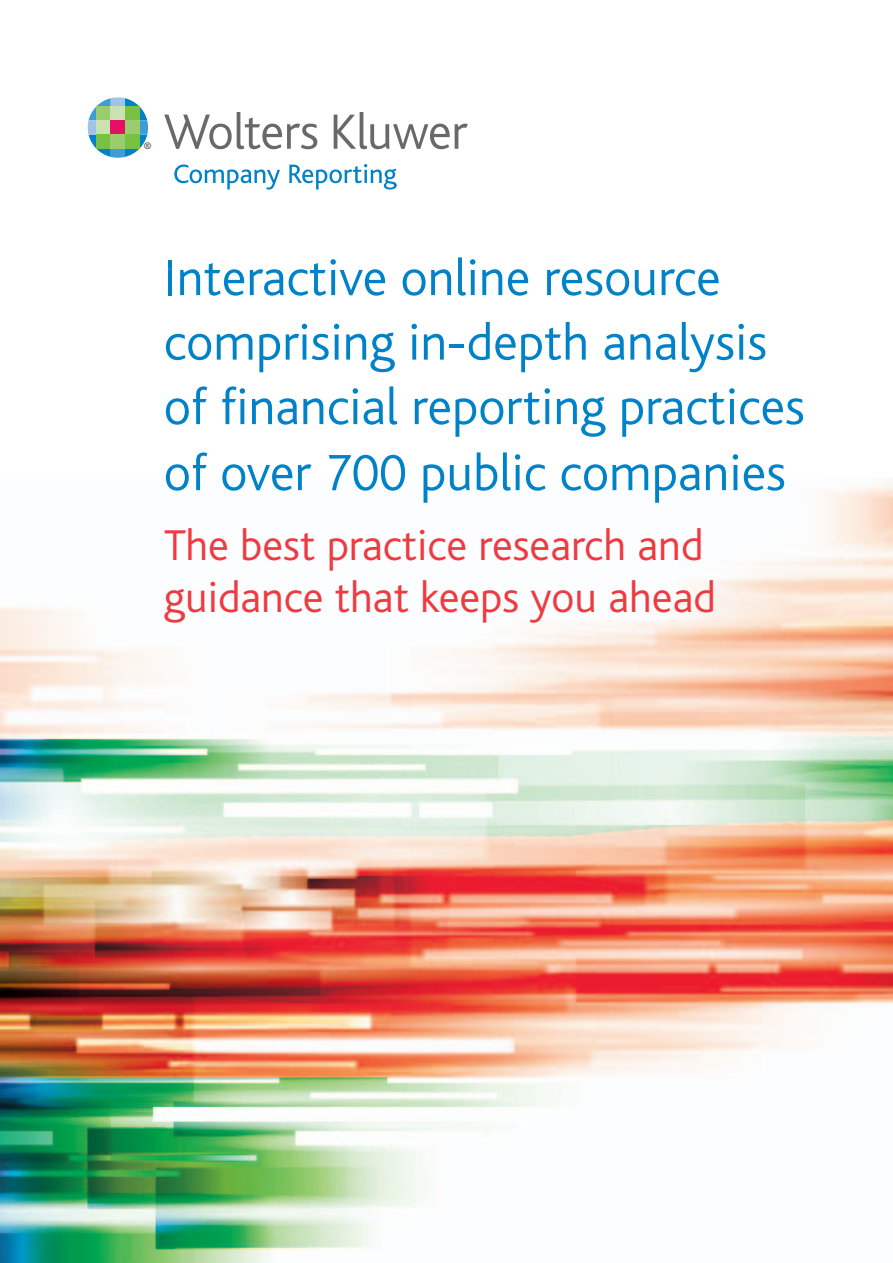
<style>
.page{position:relative;width:893px;height:1263px;background:#fff}
.page>*{position:absolute;margin:0;border:0;box-sizing:border-box;transform-origin:0 0}
.t1{font:300 53.25px/64.9px "Bliss";color:#0082c8}
.t2{font:300 45px/52.5px "Bliss";color:#ee3a41}
.t3{font:700 14.55px "Bliss";color:#585f60}
</style>
<div class="page">
<img style="left:0;top:478px;width:893px;height:785px">
<svg style="left:0;top:478px;width:174px;height:298px"></svg>
<svg style="left:0;top:478px;width:99px;height:244px"></svg>
<svg style="left:88px;top:97px;width:60px;height:61px"></svg>
<div style="left:97px;top:106px;width:14px;height:14px;background:#99cd6e"></div>
<div style="left:97px;top:120px;width:14px;height:15px;background:#cae2b2"></div>
<div style="left:97px;top:135px;width:14px;height:14px;background:#79c142"></div>
<div style="left:111px;top:106px;width:14px;height:14px;background:#cae2b2"></div>
<div style="left:111px;top:120px;width:14px;height:15px;background:#e50f63"></div>
<div style="left:111px;top:135px;width:14px;height:14px;background:#99cd6e"></div>
<div style="left:125px;top:106px;width:14px;height:14px;background:#79c142"></div>
<div style="left:125px;top:120px;width:14px;height:15px;background:#99cd6e"></div>
<div style="left:125px;top:135px;width:14px;height:14px;background:#79c142"></div>
<svg style="left:164px;top:112px;width:153px;height:37px"></svg>
<svg style="left:334px;top:112px;width:134px;height:37px"></svg>
<svg style="left:174px;top:164px;width:106px;height:26px"></svg>
<svg style="left:289px;top:164px;width:108px;height:26px"></svg>
<p class="t3" style="left:144px;top:140px;width:10px">®</p>
<p class="t1" style="left:164px;top:246px;width:643px">Interactive online resource comprising in-depth analysis of financial reporting practices of over 700 public companies</p>
<p class="t2" style="left:164px;top:519px;width:554px">The best practice research and guidance that keeps you ahead</p>
</div>
